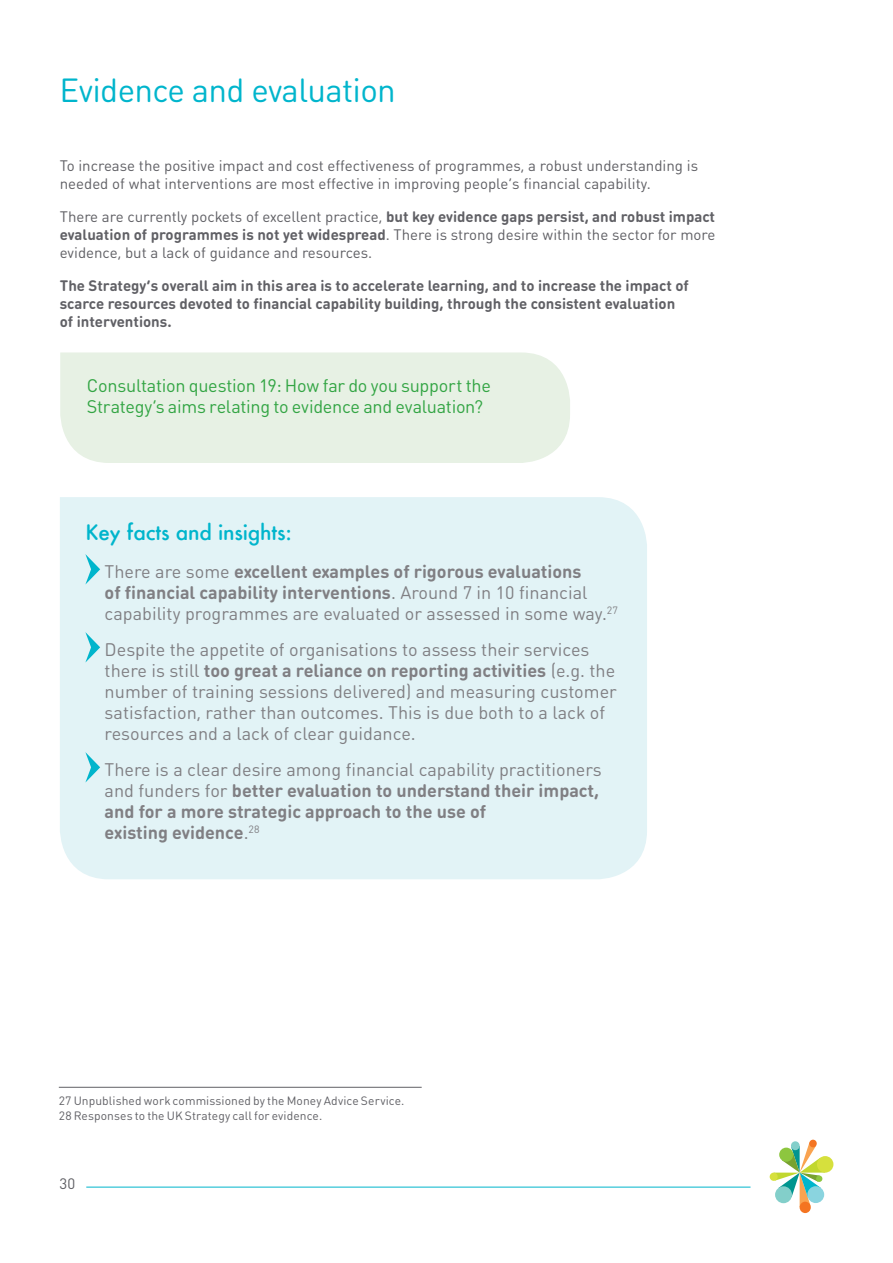
<style>
.page{position:relative;width:893px;height:1263px;background:#fff}
.page>*{position:absolute;margin:0;border:0;box-sizing:border-box;transform-origin:0 0}
.Footnote_8_10pt{font:33px "DIN Round Pro";letter-spacing:-.02em;color:#00b5cc}
.Footnote_8_10pt-2{font:500 21px "Station";letter-spacing:-.01em;color:#00b5cc}
.Footnote_8_10pt-3{font:18px/21px "DIN Round Pro";color:#807f83}
.Footnote_8_10pt-4{font:700 18px/21px "DIN Round Pro";color:#807f83}
.Footnote_8_10pt-5{font:18px/21px "DIN Round Pro";letter-spacing:-.015em;color:#33a544}
.Footnote_8_10pt-6{font:15px/18px "DIN Round Pro";color:#606065}
.Footnote_8_10pt-7{font:700 15px/18px "DIN Round Pro";color:#606065}
.Footnote_8_10pt-8{font:12px/15px "DIN Round Pro";letter-spacing:.005em;color:#606065}
.s1{font-weight:700}
.s2{font-weight:400}
</style>
<div class="page">
<hr style="left:86px;top:1187px;width:664px;height:1px;background:#00b5cc">
<div style="left:809px;top:1140px;width:8px;height:7px;background:#f47421;border-radius:50%"></div>
<div style="left:770px;top:1172px;width:8px;height:9px;background:#d6e03d;border-radius:50%"></div>
<div style="left:800px;top:1202px;width:11px;height:11px;background:#f47421;border-radius:50%"></div>
<div style="left:817px;top:1156px;width:16px;height:16px;background:#d6e03d;border-radius:50%"></div>
<svg style="left:774px;top:1142px;width:51px;height:65px"></svg>
<div style="left:60px;top:497px;width:587px;height:382px;background:#e2f3f6"></div>
<svg style="left:85px;top:554px;width:15px;height:30px"></svg>
<svg style="left:85px;top:632px;width:15px;height:30px"></svg>
<svg style="left:85px;top:752px;width:15px;height:30px"></svg>
<hr style="left:59px;top:1087px;width:363px;height:1px;background:#606065">
<div style="left:60px;top:352px;width:510px;height:111px;background:#e7f1e4"></div>
<p class="Footnote_8_10pt" style="left:60px;top:68px;width:338px">Evidence and evaluation</p>
<p class="Footnote_8_10pt-6" style="left:60px;top:156px;width:640px">To increase the positive impact and cost effectiveness of programmes, a robust understanding is needed of what interventions are most effective in improving people’s financial capability.</p>
<p class="Footnote_8_10pt-6" style="left:60px;top:207px;width:657px;text-align:justify">There are currently pockets of excellent practice, <span class="s1">but key evidence gaps persist, and robust impact evaluation of programmes is not yet widespread</span>. There is strong desire within the sector for more evidence, but a lack of guidance and resources.</p>
<p class="Footnote_8_10pt-7" style="left:60px;top:276px;width:630px">The Strategy’s overall aim in this area is to accelerate learning, and to increase the impact of scarce resources devoted to financial capability building, through the consistent evaluation of interventions.</p>
<p class="Footnote_8_10pt-5" style="left:87px;top:374px;width:405px">Consultation question 19: How far do you support the<br>Strategy’s aims relating to evidence and evaluation?</p>
<p class="Footnote_8_10pt-2" style="left:85px;top:518px;width:208px">Key facts and insights:</p>
<p class="Footnote_8_10pt-3" style="left:105px;top:560px;width:515px">There are some <span class="s1">excellent examples of rigorous evaluations<br>of financial capability interventions</span>. Around 7 in 10 financial capability programmes are evaluated or assessed in some way.<sup>27</sup></p>
<p class="Footnote_8_10pt-3" style="left:105px;top:638px;width:514px">Despite the appetite of organisations to assess their services there is still <span class="s1">too great a reliance on reporting activities</span> (e.g. the number of training sessions delivered) and measuring customer satisfaction, rather than outcomes. This is due both to a lack of resources and a lack of clear guidance.</p>
<p class="Footnote_8_10pt-4" style="left:105px;top:758px;width:499px"><span class="s2">There is a clear desire among financial capability practitioners and funders for</span> better evaluation to understand their impact, and for a more strategic approach to the use of<br>existing evidence<span class="s2">.</span><sup>28</sup></p>
<p class="Footnote_8_10pt-8" style="left:59px;top:1092px;width:347px">27 Unpublished work commissioned by the Money Advice Service.<br>28 Responses to the UK Strategy call for evidence.</p>
<p class="Footnote_8_10pt-6" style="left:60px;top:1174px;width:17px">30</p>
</div>
